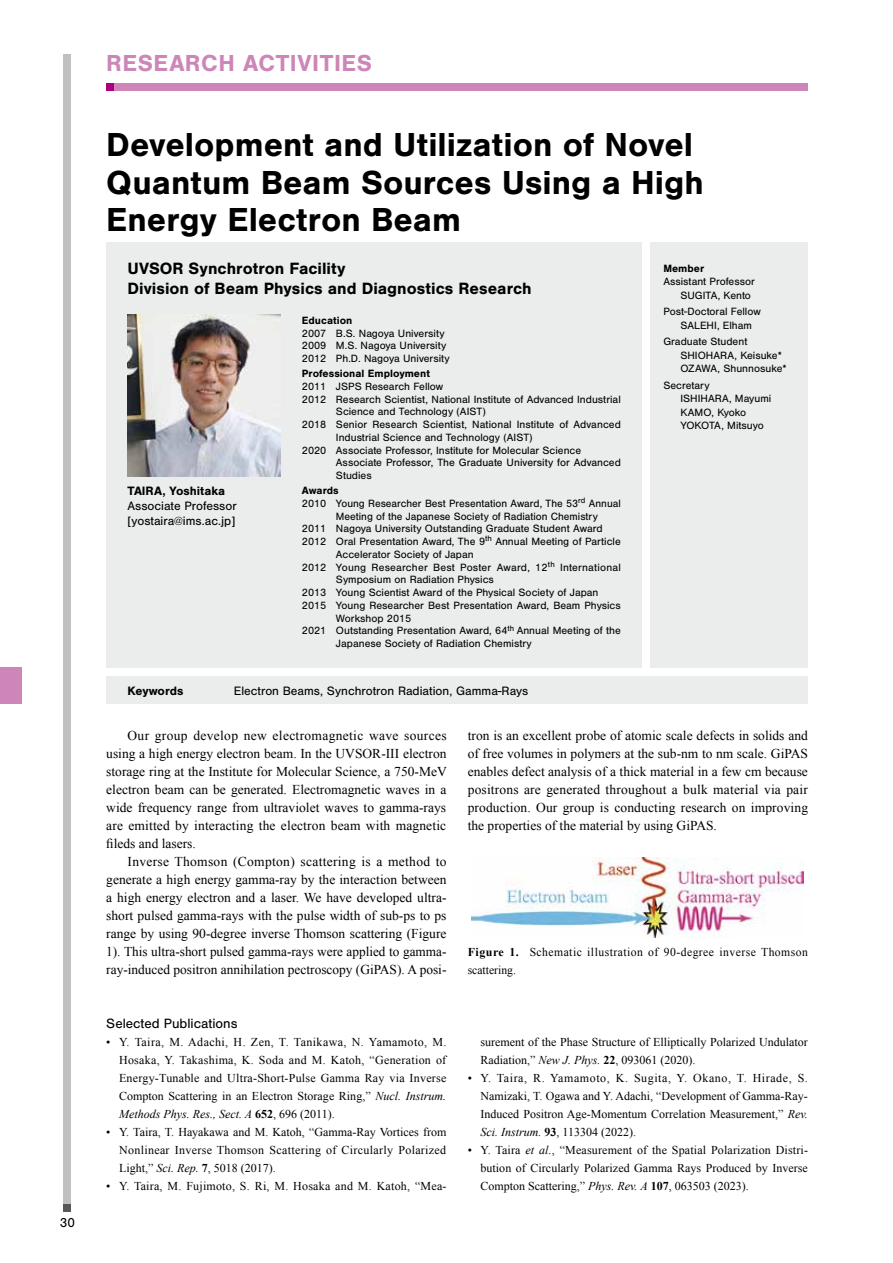
<style>
.page{position:relative;width:893px;height:1263px;background:#fff}
.page>*{position:absolute;margin:0;border:0;box-sizing:border-box;transform-origin:0 0}
.t1{font:700 34.5px/37.5px "Nimbus San";color:#000}
.t2{font:700 24px "Nimbus San";letter-spacing:.025em;color:#cd86b7}
.t3{font:700 16.95px/19.5px "Nimbus San";color:#000}
.t4{font:13.95px "Nimbus San";color:#000}
.t5{font:13.5px/18px "Times New Roman";color:#000;text-align:justify}
.t6{font:13.5px "Nimbus San";color:#000}
.t7{font:12.6px/15px "Nimbus San";color:#000}
.t8{font:700 12.6px "Nimbus San";color:#000}
.t9{font:12px/18px "Times New Roman";color:#000;text-align:justify}
.t10{font:12px/18px "Times New Roman";letter-spacing:.04em;color:#000}
.t11{font:10.95px/13.5px "Nimbus San";color:#000}
.t12{font:700 10.95px "Nimbus San";color:#000}
.s1{font-style:italic}
.s2{font-weight:700}
</style>
<div class="page">
<div style="left:106px;top:83px;width:702px;height:7px;background:#cd86b7"></div>
<div style="left:106px;top:83px;width:8px;height:7px;background:#ac0082"></div>
<div style="left:64px;top:55px;width:7px;height:1157px;background:#bfc0c0"></div>
<div style="left:64px;top:1205px;width:7px;height:7px;background:#595757"></div>
<div style="left:0;top:668px;width:21px;height:36px;background:#cd86b7"></div>
<div style="left:651px;top:242px;width:157px;height:426px;background:#ebecec"></div>
<div style="left:106px;top:676px;width:702px;height:28px;background:#ebecec"></div>
<div style="left:106px;top:242px;width:536px;height:426px;background:#ebecec"></div>
<img style="left:128px;top:315px;width:153px;height:161px">
<img style="left:472px;top:857px;width:332px;height:81px">
<p class="t6" style="left:60px;top:1215px;width:17px">30</p>
<h2 class="t2" style="left:106px;top:50px;width:267px">RESEARCH ACTIVITIES</h2>
<h1 class="t1" style="left:106px;top:126px;width:599px">Development and Utilization of Novel<br>Quantum Beam Sources Using a High<br>Energy Electron Beam</h1>
<h3 class="t3" style="left:128px;top:259px;width:406px">UVSOR Synchrotron Facility<br>Division of Beam Physics and Diagnostics Research</h3>
<p class="t12" style="left:663px;top:262px;width:42px">Member</p>
<p class="t11" style="left:680px;top:275px;width:76px;text-indent:-17px">Assistant Professor<br>SUGITA, Kento</p>
<p class="t11" style="left:680px;top:305px;width:82px;text-indent:-17px">Post-Doctoral Fellow<br>SALEHI, Elham</p>
<p class="t11" style="left:680px;top:335px;width:108px;text-indent:-17px">Graduate Student<br>SHIOHARA, Keisuke*<br>OZAWA, Shunnosuke*</p>
<p class="t11" style="left:680px;top:378px;width:93px;text-indent:-17px">Secretary<br>ISHIHARA, Mayumi<br>KAMO, Kyoko<br>YOKOTA, Mitsuyo</p>
<p class="t12" style="left:302px;top:314px;width:52px">Education</p>
<p class="t11" style="left:302px;top:327px;width:149px;line-height:12.8px">2007 B.S. Nagoya University<br>2009 M.S. Nagoya University<br>2012 Ph.D. Nagoya University</p>
<p class="t12" style="left:302px;top:367px;width:129px">Professional Employment</p>
<p class="t11" style="left:302px;top:380px;width:143px">2011 JSPS Research Fellow</p>
<p class="t11" style="left:302px;top:392px;width:320px">2012 Research Scientist, National Institute of Advanced Industrial</p>
<p class="t11" style="left:336px;top:405px;width:151px">Science and Technology (AIST)</p>
<p class="t11" style="left:302px;top:418px;width:320px">2018 Senior Research Scientist, National Institute of Advanced</p>
<p class="t11" style="left:336px;top:431px;width:198px">Industrial Science and Technology (AIST)</p>
<p class="t11" style="left:302px;top:443px;width:281px">2020 Associate Professor, Institute for Molecular Science</p>
<p class="t11" style="left:336px;top:456px;width:286px">Associate Professor, The Graduate University for Advanced</p>
<p class="t11" style="left:336px;top:469px;width:37px">Studies</p>
<p class="t12" style="left:302px;top:484px;width:38px">Awards</p>
<p class="t11" style="left:302px;top:497px;width:320px">2010 Young Researcher Best Presentation Award, The 53<sup>rd</sup> Annual</p>
<p class="t11" style="left:336px;top:509px;width:263px">Meeting of the Japanese Society of Radiation Chemistry</p>
<p class="t11" style="left:302px;top:522px;width:302px">2011 Nagoya University Outstanding Graduate Student Award</p>
<p class="t11" style="left:302px;top:535px;width:320px">2012 Oral Presentation Award, The 9<sup>th</sup> Annual Meeting of Particle</p>
<p class="t11" style="left:336px;top:548px;width:139px">Accelerator Society of Japan</p>
<p class="t11" style="left:302px;top:560px;width:320px">2012 Young Researcher Best Poster Award, 12<sup>th</sup> International</p>
<p class="t11" style="left:336px;top:573px;width:159px">Symposium on Radiation Physics</p>
<p class="t11" style="left:302px;top:586px;width:298px">2013 Young Scientist Award of the Physical Society of Japan</p>
<p class="t11" style="left:302px;top:599px;width:320px">2015 Young Researcher Best Presentation Award, Beam Physics</p>
<p class="t11" style="left:336px;top:611px;width:77px">Workshop 2015</p>
<p class="t11" style="left:302px;top:624px;width:320px">2021 Outstanding Presentation Award, 64<sup>th</sup> Annual Meeting of the</p>
<p class="t11" style="left:336px;top:637px;width:197px">Japanese Society of Radiation Chemistry</p>
<p class="t8" style="left:128px;top:484px;width:99px">TAIRA, Yoshitaka</p>
<p class="t7" style="left:128px;top:499px;width:111px">Associate Professor [yostaira@ims.ac.jp]</p>
<p class="t8" style="left:128px;top:684px;width:57px">Keywords</p>
<p class="t7" style="left:234px;top:684px;width:296px">Electron Beams, Synchrotron Radiation, Gamma-Rays</p>
<p class="t5" style="left:106px;top:726px;width:342px;text-indent:21px">Our group develop new electromagnetic wave sources using a high energy electron beam. In the UVSOR-III electron storage ring at the Institute for Molecular Science, a 750-MeV electron beam can be generated. Electromagnetic waves in a wide frequency range from ultraviolet waves to gamma-rays are emitted by interacting the electron beam with magnetic fileds and lasers.</p>
<p class="t5" style="left:106px;top:852px;width:342px;text-indent:21px">Inverse Thomson (Compton) scattering is a method to generate a high energy gamma-ray by the interaction between a high energy electron and a laser. We have developed ultra&shy;short pulsed gamma-rays with the pulse width of sub-ps to ps range by using 90-degree inverse Thomson scattering (Figure 1). This ultra-short pulsed gamma-rays were applied to gamma&shy;ray-induced positron annihilation pectroscopy (GiPAS). A posi-</p>
<p class="t4" style="left:106px;top:1015px;width:133px">Selected Publications</p>
<p class="t9" style="left:119px;top:1032px;width:329px;text-indent:-13px">• Y. Taira, M. Adachi, H. Zen, T. Tanikawa, N. Yamamoto, M.<br>Hosaka, Y. Takashima, K. Soda and M. Katoh, “Generation of Energy-Tunable and Ultra-Short-Pulse Gamma Ray via Inverse Compton Scattering in an Electron Storage Ring,” <span class="s1">Nucl. Instrum.<br>Methods Phys. Res., Sect. A</span> <span class="s2">652</span>, 696 (2011).</p>
<p class="t9" style="left:119px;top:1122px;width:329px;text-indent:-13px">• Y. Taira, T. Hayakawa and M. Katoh, “Gamma-Ray Vortices from Nonlinear Inverse Thomson Scattering of Circularly Polarized Light,” <span class="s1">Sci. Rep.</span> <span class="s2">7</span>, 5018 (2017).</p>
<p class="t9" style="left:106px;top:1176px;width:341px">• Y. Taira, M. Fujimoto, S. Ri, M. Hosaka and M. Katoh, “Mea-</p>
<p class="t5" style="left:468px;top:726px;width:342px">tron is an excellent probe of atomic scale defects in solids and of free volumes in polymers at the sub-nm to nm scale. GiPAS enables defect analysis of a thick material in a few cm because positrons are generated throughout a bulk material via pair production. Our group is conducting research on improving the properties of the material by using GiPAS.</p>
<p class="t10" style="left:468px;top:942px;width:342px"><span class="s2">Figure 1.</span> Schematic illustration of 90-degree inverse Thomson scattering.</p>
<p class="t9" style="left:480px;top:1032px;width:329px">surement of the Phase Structure of Elliptically Polarized Undulator<br>Radiation,” <span class="s1">New J. Phys.</span> <span class="s2">22</span>, 093061 (2020).</p>
<p class="t9" style="left:480px;top:1068px;width:329px;text-indent:-13px">• Y. Taira, R. Yamamoto, K. Sugita, Y. Okano, T. Hirade, S.<br>Namizaki, T. Ogawa and Y. Adachi, “Development of Gamma-Ray-Induced Positron Age-Momentum Correlation Measurement,” <span class="s1">Rev.<br>Sci. Instrum.</span> <span class="s2">93</span>, 113304 (2022).</p>
<p class="t9" style="left:480px;top:1140px;width:329px;text-indent:-13px">• Y. Taira <span class="s1">et al.</span>, “Measurement of the Spatial Polarization Distri&shy;bution of Circularly Polarized Gamma Rays Produced by Inverse Compton Scattering,” <span class="s1">Phys. Rev. A</span> <span class="s2">107</span>, 063503 (2023).</p>
</div>
